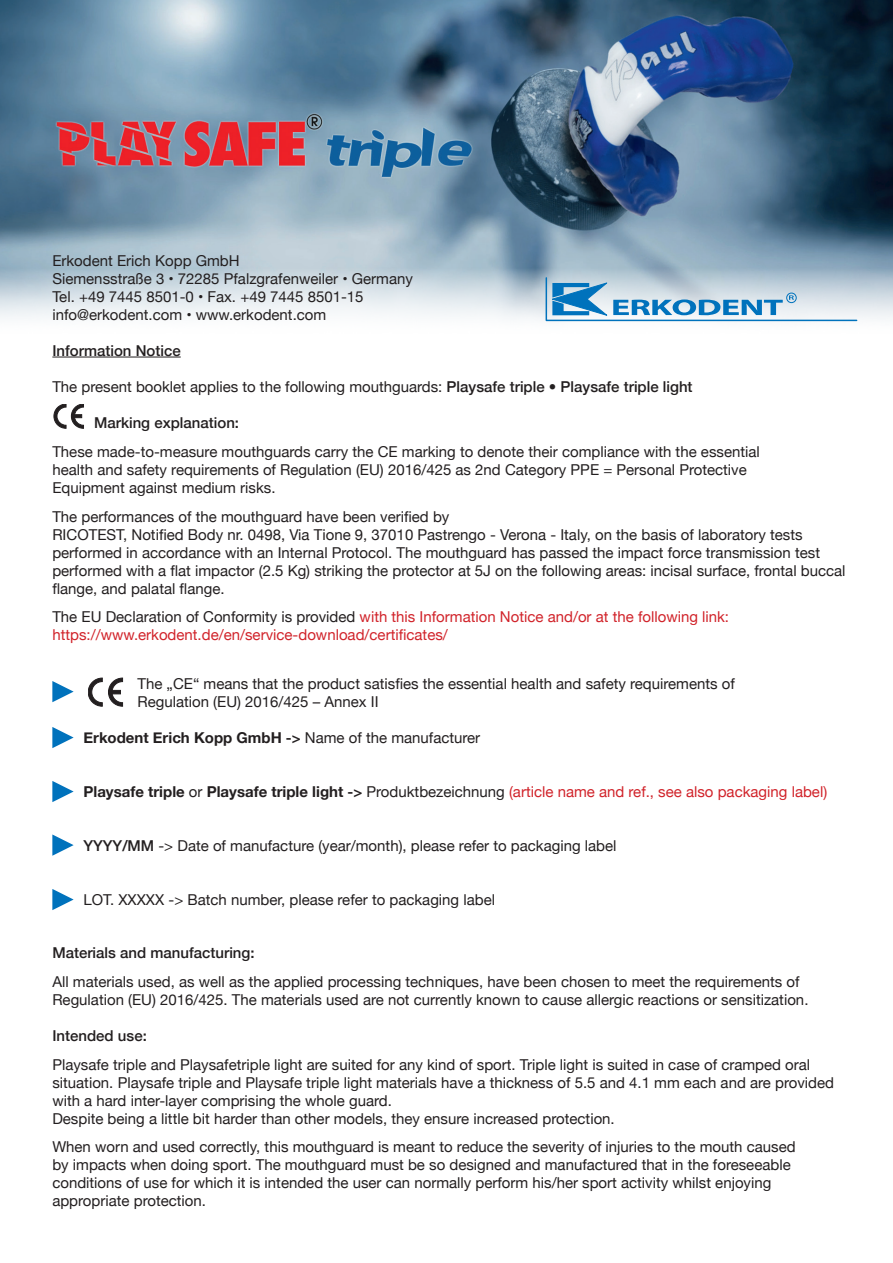
<style>
.page{position:relative;width:893px;height:1263px;background:#fff}
.page>*{position:absolute;margin:0;border:0;box-sizing:border-box;transform-origin:0 0}
.t1{font:15px/18px "Helvetica Neue";color:#231f20}
.t2{font:15px/18px "Helvetica Neue";color:#d1232a}
.t3{font:500 15px "Helvetica Neue";color:#231f20}
.t4{font:700 15px "Helvetica Neue";color:#231f20}
.s1{font-weight:500}
.s2{color:#231f20}
.s3{font-weight:400}
.s4{font-weight:700;color:#231f20}
.s5{font-weight:500;color:#231f20}
</style>
<div class="page">
<svg style="left:54px;top:404px;width:30px;height:24px"></svg>
<svg style="left:88px;top:678px;width:14px;height:28px"></svg>
<svg style="left:108px;top:678px;width:15px;height:28px"></svg>
<hr style="left:109px;top:690px;width:12px;height:4px;background:#231f20">
<svg style="left:52px;top:681px;width:22px;height:21px"></svg>
<svg style="left:52px;top:727px;width:22px;height:21px"></svg>
<svg style="left:52px;top:781px;width:22px;height:21px"></svg>
<svg style="left:52px;top:834px;width:22px;height:22px"></svg>
<svg style="left:52px;top:889px;width:22px;height:21px"></svg>
<img style="left:0;top:0;width:893px;height:320px">
<svg style="left:545px;top:276px;width:313px;height:46px"></svg>
<hr style="left:52px;top:357px;width:129px;height:1px;background:#231f20">
<p class="t1" style="left:52px;top:252px;width:362px">Erkodent Erich Kopp GmbH<br>Siemensstraße 3 • 72285 Pfalzgrafenweiler • Germany Tel. +49 7445 8501-0 • Fax. +49 7445 8501-15 info@erkodent.com • www.erkodent.com</p>
<p class="t3" style="left:52px;top:338px;width:130px">Information Notice</p>
<p class="t1" style="left:52px;top:378px;width:642px">The present booklet applies to the following mouthguards: <span class="s1">Playsafe triple • Playsafe triple light</span></p>
<p class="t3" style="left:94px;top:410px;width:147px">Marking explanation:</p>
<p class="t1" style="left:52px;top:443px;width:709px">These made-to-measure mouthguards carry the CE marking to denote their compliance with the essential health and safety requirements of Regulation (EU) 2016/425 as 2nd Category PPE = Personal Protective<br>Equipment against medium risks.</p>
<p class="t1" style="left:52px;top:508px;width:795px">The performances of the mouthguard have been verified by<br>RICOTEST, Notified Body nr. 0498, Via Tione 9, 37010 Pastrengo - Verona - Italy, on the basis of laboratory tests performed in accordance with an Internal Protocol. The mouthguard has passed the impact force transmission test performed with a flat impactor (2.5 Kg) striking the protector at 5J on the following areas: incisal surface, frontal buccal flange, and palatal flange.</p>
<p class="t2" style="left:52px;top:609px;width:678px"><span class="s2">The EU Declaration of Conformity is provided</span> with this Information Notice and/or at the following link: https://www.erkodent.de/en/service-download/certificates/</p>
<p class="t1" style="left:137px;top:675px;width:599px">The „CE“ means that the product satisfies the essential health and safety requirements of<br>Regulation (EU) 2016/425 – Annex II</p>
<p class="t4" style="left:83px;top:726px;width:398px">Erkodent Erich Kopp GmbH <span class="s1">-&gt;</span> <span class="s3">Name of the manufacturer</span></p>
<p class="t2" style="left:83px;top:783px;width:745px"><span class="s4">Playsafe triple</span> <span class="s2">or</span> <span class="s4">Playsafe triple light</span> <span class="s5">-&gt;</span> <span class="s2">Produktbezeichnung</span> (article name and ref., see also packaging label)</p>
<p class="t1" style="left:83px;top:837px;width:534px"><span class="s1">YYYY/MM</span> -&gt; Date of manufacture (year/month), please refer to packaging label</p>
<p class="t1" style="left:83px;top:891px;width:413px">LOT. XXXXX -&gt; Batch number, please refer to packaging label</p>
<p class="t3" style="left:52px;top:940px;width:204px">Materials and manufacturing:</p>
<p class="t1" style="left:52px;top:973px;width:758px">All materials used, as well as the applied processing techniques, have been chosen to meet the requirements of<br>Regulation (EU) 2016/425. The materials used are not currently known to cause allergic reactions or sensitization.</p>
<p class="t3" style="left:52px;top:1023px;width:96px">Intended use:</p>
<p class="t1" style="left:52px;top:1056px;width:783px">Playsafe triple and Playsafetriple light are suited for any kind of sport. Triple light is suited in case of cramped oral situation. Playsafe triple and Playsafe triple light materials have a thickness of 5.5 and 4.1 mm each and are provided with a hard inter-layer comprising the whole guard.<br>Despite being a little bit harder than other models, they ensure increased protection.</p>
<p class="t1" style="left:52px;top:1139px;width:745px">When worn and used correctly, this mouthguard is meant to reduce the severity of injuries to the mouth caused by impacts when doing sport. The mouthguard must be so designed and manufactured that in the foreseeable conditions of use for which it is intended the user can normally perform his/her sport activity whilst enjoying appropriate protection.</p>
</div>
